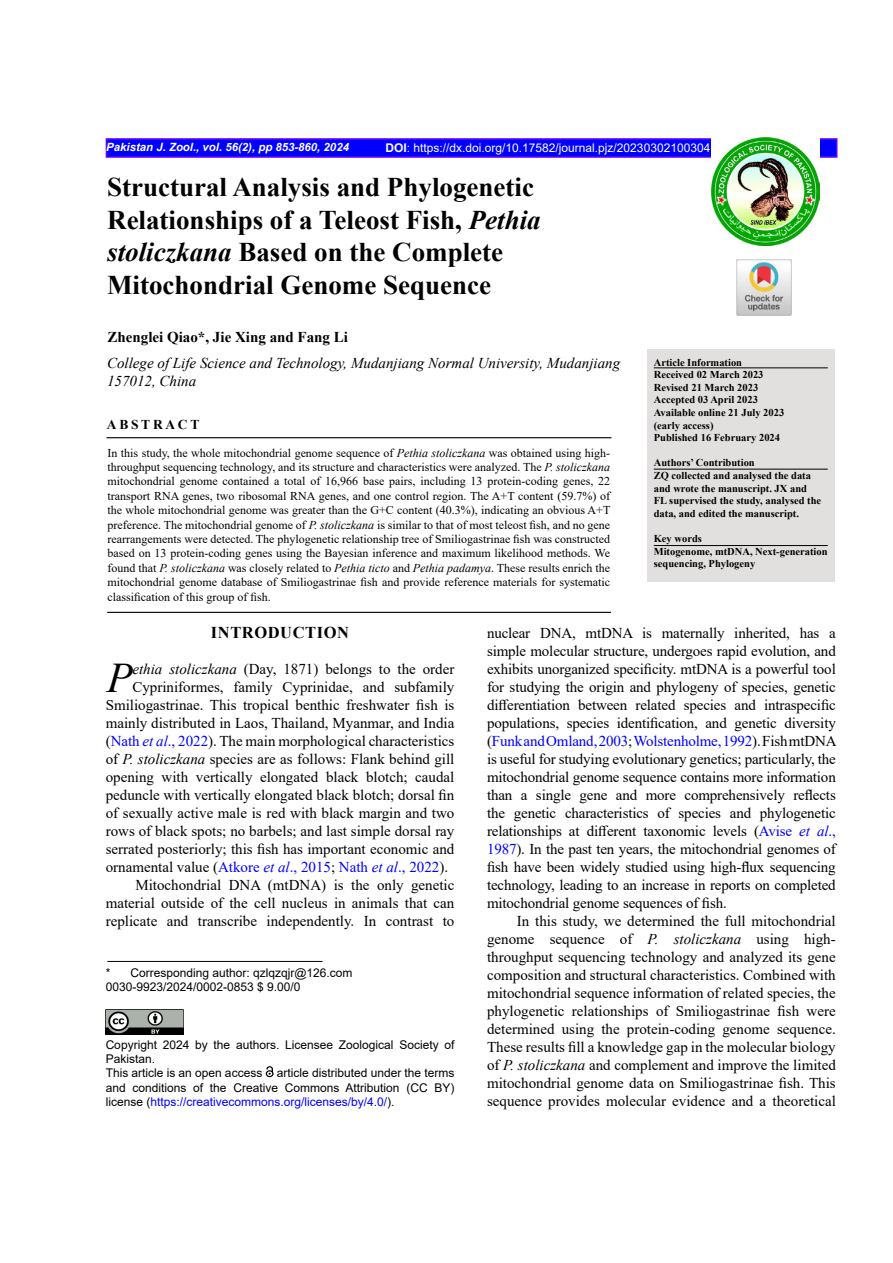
<style>
.page{position:relative;width:893px;height:1263px;background:#fff}
.page>*{position:absolute;margin:0;border:0;box-sizing:border-box;transform-origin:0 0}
.t1{font:italic 42.15px "Times New Roman";color:#000}
.t2{font:700 27px/32.4px "Times New Roman";color:#000}
.t3{font:700 16.5px "Times New Roman";letter-spacing:.035em;color:#000}
.t4{font:15px/18px "Times New Roman";color:#000;text-align:justify}
.t5{font:italic 15px/18px "Times New Roman";color:#000}
.t6{font:15px "Times New Roman";color:#00f}
.t7{font:700 15px "Times New Roman";color:#000}
.t8{font:700 13.5px "Times New Roman";letter-spacing:.2em;color:#000}
.t9{font:12px/14.4px "Times New Roman";color:#000;text-align:justify}
.t10{font:12px/14.4px "Arial";color:#000}
.t11{font:12px "Arial";color:#fff}
.t12{font:italic 700 11.4px "Arial";color:#fff}
.t13{font:700 10.5px/12.6px "Times New Roman";color:#000}
.s1{font-weight:700}
.s2{font-style:italic}
.s3{color:#00f}
.s4{font-style:italic;color:#00f}
.s5{color:#000}
</style>
<div class="page">
<div style="left:106px;top:138px;width:731px;height:20px;background:#00f;border:2px solid #60f"></div>
<img style="left:711px;top:138px;width:108px;height:108px">
<div style="left:647px;top:349px;width:187px;height:232px;background:#e2e0df"></div>
<hr style="left:654px;top:469px;width:174px;height:1px;background:#000">
<hr style="left:106px;top:437px;width:505px;height:1px;background:#000">
<hr style="left:107px;top:612px;width:504px;height:1px;background:#000">
<hr style="left:654px;top:367px;width:174px;height:1px;background:#000">
<img style="left:106px;top:1009px;width:77px;height:25px">
<svg style="left:266px;top:1066px;width:8px;height:11px"></svg>
<hr style="left:107px;top:961px;width:216px;height:1px;background:#000">
<hr style="left:654px;top:545px;width:174px;height:1px;background:#000">
<img style="left:737px;top:260px;width:55px;height:55px">
<p class="t12" style="left:106px;top:139px;width:244px">Pakistan J. Zool., vol. 56(2), pp 853-860, 2024</p>
<p class="t11" style="left:385px;top:139px;width:326px"><span class="s1">DOI</span>: https://dx.doi.org/10.17582/journal.pjz/20230302100304</p>
<h2 class="t2" style="left:107px;top:170px;width:435px">Structural Analysis and Phylogenetic Relationships of a Teleost Fish, <span class="s2">Pethia stoliczkana</span> Based on the Complete Mitochondrial Genome Sequence</h2>
<p class="t7" style="left:108px;top:326px;width:242px">Zhenglei Qiao*, Jie Xing and Fang Li</p>
<p class="t5" style="left:107px;top:353px;width:515px">College of Life Science and Technology, Mudanjiang Normal University, Mudanjiang<br>157012, China</p>
<p class="t13" style="left:654px;top:355px;width:132px">Article Information<br>Received 02 March 2023<br>Revised 21 March 2023<br>Accepted 03 April 2023<br>Available online 21 July 2023 (early access)<br>Published 16 February 2024</p>
<p class="t13" style="left:654px;top:456px;width:169px">Authors’ Contribution<br>ZQ collected and analysed the data and wrote the manuscript. JX and<br>FL supervised the study, analysed the data, and edited the manuscript.</p>
<p class="t13" style="left:654px;top:532px;width:175px">Key words<br>Mitogenome, mtDNA, Next-generation sequencing, Phylogeny</p>
<p class="t8" style="left:107px;top:415px;width:94px">ABSTRACT</p>
<p class="t9" style="left:108px;top:445px;width:504px">In this study, the whole mitochondrial genome sequence of <span class="s2">Pethia stoliczkana</span> was obtained using high&shy;throughput sequencing technology, and its structure and characteristics were analyzed. The <span class="s2">P. stoliczkana </span>mitochondrial genome contained a total of 16,966 base pairs, including 13 protein-coding genes, 22 transport RNA genes, two ribosomal RNA genes, and one control region. The A+T content (59.7%) of the whole mitochondrial genome was greater than the G+C content (40.3%), indicating an obvious A+T preference. The mitochondrial genome of <span class="s2">P. stoliczkana</span> is similar to that of most teleost fish, and no gene rearrangements were detected. The phylogenetic relationship tree of Smiliogastrinae fish was constructed based on 13 protein-coding genes using the Bayesian inference and maximum likelihood methods. We found that <span class="s2">P. stoliczkana</span> was closely related to <span class="s2">Pethia ticto</span> and <span class="s2">Pethia padamya</span>. These results enrich the mitochondrial genome database of Smiliogastrinae fish and provide reference materials for systematic classification of this group of fish.</p>
<p class="t3" style="left:211px;top:621px;width:140px">INTRODUCTION</p>
<h1 class="t1" style="left:107px;top:649px;width:27px">P</h1>
<p class="t4" style="left:132px;top:660px;width:323px"><span class="s2">ethia stoliczkana</span> (Day, 1871) belongs to the order</p>
<p class="t4" style="left:487px;top:623px;width:351px">nuclear DNA, mtDNA is maternally inherited, has a simple molecular structure, undergoes rapid evolution, and exhibits unorganized specificity. mtDNA is a powerful tool for studying the origin and phylogeny of species, genetic differentiation between related species and intraspecific populations, species identification, and genetic diversity (<span class="s3">Funk and Omland, 2003</span>; <span class="s3">Wolstenholme, 1992</span>). Fish mtDNA is useful for studying evolutionary genetics; particularly, the mitochondrial genome sequence contains more information than a single gene and more comprehensively reflects the genetic characteristics of species and phylogenetic relationships at different taxonomic levels (<span class="s3">Avise</span> <span class="s4">et al</span><span class="s3">., 1987</span>). In the past ten years, the mitochondrial genomes of fish have been widely studied using high-flux sequencing technology, leading to an increase in reports on completed mitochondrial genome sequences of fish.</p>
<p class="t4" style="left:487px;top:911px;width:350px;text-indent:30px">In this study, we determined the full mitochondrial genome sequence of <span class="s2">P. stoliczkana</span> using high&shy;throughput sequencing technology and analyzed its gene composition and structural characteristics. Combined with mitochondrial sequence information of related species, the phylogenetic relationships of Smiliogastrinae fish were determined using the protein-coding genome sequence.<br>These results fill a knowledge gap in the molecular biology of <span class="s2">P. stoliczkana</span> and complement and improve the limited mitochondrial genome data on Smiliogastrinae fish. This sequence provides molecular evidence and a theoretical</p>
<p class="t4" style="left:132px;top:678px;width:323px">Cypriniformes, family Cyprinidae, and subfamily</p>
<p class="t4" style="left:106px;top:696px;width:350px">Smiliogastrinae. This tropical benthic freshwater fish is</p>
<p class="t4" style="left:106px;top:714px;width:350px">mainly distributed in Laos, Thailand, Myanmar, and India</p>
<p class="t4" style="left:106px;top:732px;width:350px">(<span class="s3">Nath</span> <span class="s4">et al</span><span class="s3">., 2022</span>). The main morphological characteristics</p>
<p class="t4" style="left:106px;top:750px;width:350px">of <span class="s2">P. stoliczkana</span> species are as follows: Flank behind gill</p>
<p class="t4" style="left:106px;top:768px;width:350px">opening with vertically elongated black blotch; caudal</p>
<p class="t4" style="left:106px;top:786px;width:350px">peduncle with vertically elongated black blotch; dorsal fin</p>
<p class="t4" style="left:106px;top:804px;width:350px">of sexually active male is red with black margin and two</p>
<p class="t4" style="left:106px;top:822px;width:350px">rows of black spots; no barbels; and last simple dorsal ray</p>
<p class="t4" style="left:106px;top:840px;width:350px">serrated posteriorly; this fish has important economic and</p>
<p class="t6" style="left:106px;top:857px;width:344px"><span class="s5">ornamental value (</span>Atkore <span class="s2">et al</span>., 2015<span class="s5">;</span> Nath <span class="s2">et al</span>., 2022<span class="s5">).</span></p>
<p class="t4" style="left:135px;top:876px;width:321px">Mitochondrial DNA (mtDNA) is the only genetic</p>
<p class="t4" style="left:106px;top:894px;width:350px">material outside of the cell nucleus in animals that can</p>
<p class="t4" style="left:106px;top:912px;width:350px">replicate and transcribe independently. In contrast to</p>
<p class="t10" style="left:106px;top:965px;width:248px">* Corresponding author: qzlqzqjr@126.com<br>0030-9923/2024/0002-0853 $ 9.00/0</p>
<p class="t10" style="left:106px;top:1037px;width:350px">Copyright 2024 by the authors. Licensee Zoological Society of Pakistan.<br>This article is an open access article distributed under the terms and conditions of the Creative Commons Attribution (CC BY) license (<span class="s3">https://creativecommons.org/licenses/by/4.0/</span>).</p>
</div>
